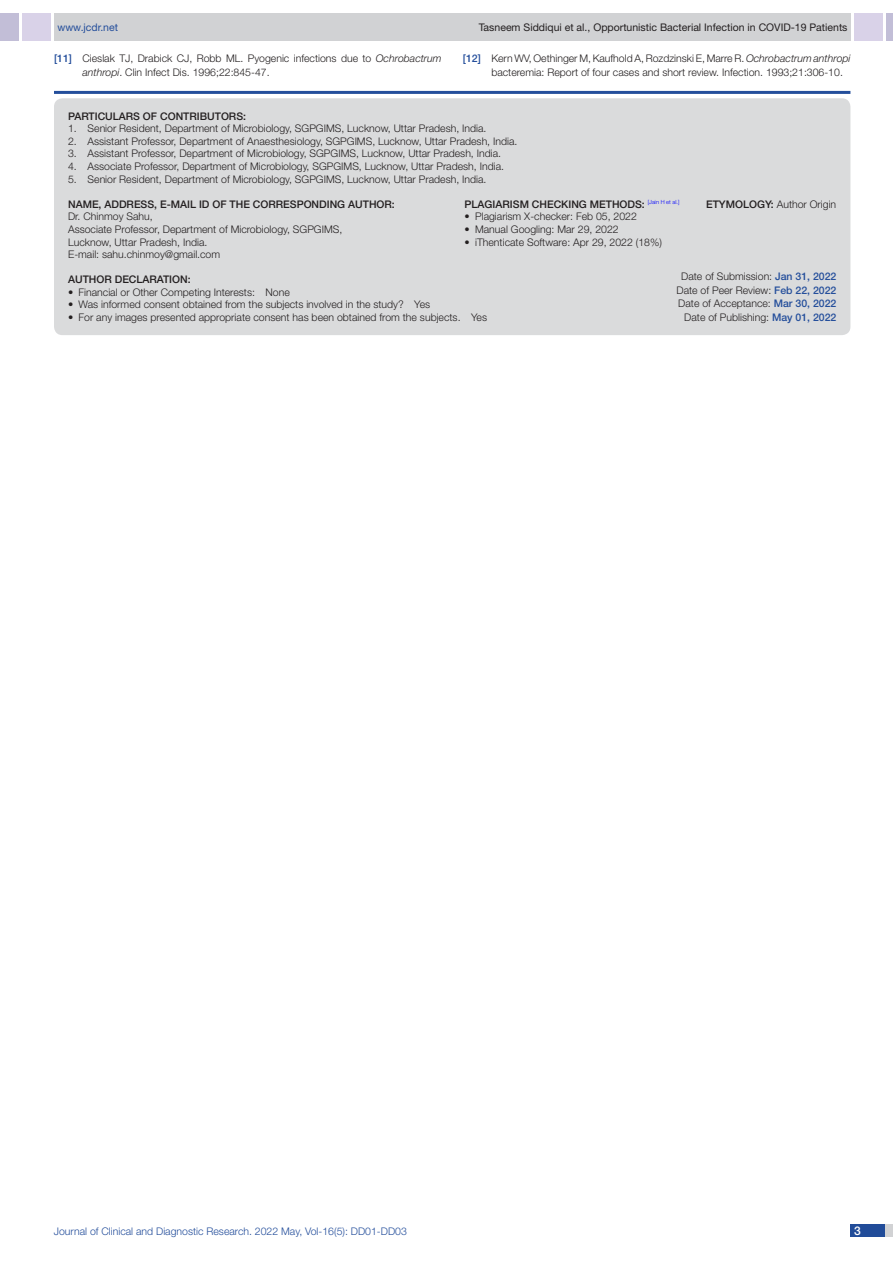
<style>
.page{position:relative;width:893px;height:1263px;background:#fff}
.page>*{position:absolute;margin:0;border:0;box-sizing:border-box;transform-origin:0 0}
.t1{font:500 12px "Helvetica Neue";color:#fff}
.Partic_Contri_Txt{font:300 10.5px/13.5px "Helvetica Neue";color:#231f20}
.Partic_Contri_Head{font:500 10.5px "Helvetica Neue";color:#231f20}
.tb_txt{font:300 10.5px "Helvetica Neue";color:#231f20}
.t2{font:10.5px "Helvetica Neue";color:#231f20}
.t3{font:300 10.5px "Helvetica Neue";color:#244e9b}
.Partic_Contri_Head-2{font:300 10.5px "Helvetica Neue";color:#231f20}
.t4{font:10.5px "Helvetica Neue";color:#244e9b}
.s1{font-weight:500;color:#244e9b}
.s2{font-style:italic}
.s3{font-weight:500}
</style>
<div class="page">
<div style="left:54px;top:13px;width:796px;height:28px;background:#d1d2d4"></div>
<div style="left:0;top:13px;width:19px;height:28px;background:#c2bed7"></div>
<div style="left:22px;top:13px;width:29px;height:28px;background:#d9d2e8"></div>
<div style="left:886px;top:13px;width:7px;height:28px;background:#c2bed7"></div>
<div style="left:854px;top:13px;width:29px;height:28px;background:#d9d2e8"></div>
<div style="left:850px;top:1224px;width:43px;height:13px;background:#d1d2d4"></div>
<div style="left:850px;top:1224px;width:35px;height:13px;background:#214c99"></div>
<hr style="left:54px;top:91px;width:796px;height:3px;background:#244e9b">
<div style="left:54px;top:98px;width:796px;height:237px;background:#dadbdc;border-radius:9px"></div>
<p class="t4" style="left:57px;top:21px;width:62px">www.jcdr.net</p>
<p class="t2" style="left:479px;top:21px;width:370px">Tasneem Siddiqui et al., Opportunistic Bacterial Infection in COVID-19 Patients</p>
<p class="Partic_Contri_Txt" style="left:82px;top:52px;width:361px;text-indent:-28px"><span class="s1">[11]</span> Cieslak TJ, Drabick CJ, Robb ML. Pyogenic infections due to <span class="s2">Ochrobactrum anthropi</span>. Clin Infect Dis. 1996;22:845-47.</p>
<p class="Partic_Contri_Txt" style="left:491px;top:52px;width:361px;text-indent:-28px"><span class="s1">[12]</span> Kern WV, Oethinger M, Kaufhold A, Rozdzinski E, Marre R. <span class="s2">Ochrobactrum anthropi </span>bacteremia: Report of four cases and short review. Infection. 1993;21:306-10.</p>
<p class="Partic_Contri_Head" style="left:68px;top:110px;width:179px">PARTICULARS OF CONTRIBUTORS:</p>
<p class="Partic_Contri_Txt" style="left:68px;top:121px;width:420px">1. Senior Resident, Department of Microbiology, SGPGIMS, Lucknow, Uttar Pradesh, India.</p>
<p class="Partic_Contri_Txt" style="left:68px;top:134px;width:451px">2. Assistant Professor, Department of Anaesthesiology, SGPGIMS, Lucknow, Uttar Pradesh, India.</p>
<p class="Partic_Contri_Txt" style="left:68px;top:147px;width:434px">3. Assistant Professor, Department of Microbiology, SGPGIMS, Lucknow, Uttar Pradesh, India.</p>
<p class="Partic_Contri_Txt" style="left:68px;top:159px;width:437px">4. Associate Professor, Department of Microbiology, SGPGIMS, Lucknow, Uttar Pradesh, India.</p>
<p class="Partic_Contri_Txt" style="left:68px;top:172px;width:420px">5. Senior Resident, Department of Microbiology, SGPGIMS, Lucknow, Uttar Pradesh, India.</p>
<p class="Partic_Contri_Head" style="left:465px;top:198px;width:216px">PLAGIARISM CHECKING METHODS: <sup>[Jain</sup> <sup>H</sup> <sup>et</sup> <sup>al.]</sup></p>
<p class="tb_txt" style="left:465px;top:210px;width:174px">• Plagiarism X-checker: Feb 05, 2022</p>
<p class="tb_txt" style="left:465px;top:223px;width:156px">• Manual Googling: Mar 29, 2022</p>
<p class="tb_txt" style="left:465px;top:235px;width:199px">• iThenticate Software: Apr 29, 2022 (18%)</p>
<p class="Partic_Contri_Head" style="left:68px;top:198px;width:45px">NAME, ADD</p>
<p class="Partic_Contri_Head" style="left:127px;top:198px;width:193px">RESS, E-MAI L ID OF THE CORRESPONDIN</p>
<p class="Partic_Contri_Head" style="left:337px;top:198px;width:59px">G AUTHOR:</p>
<p class="Partic_Contri_Head" style="left:706px;top:198px;width:9px">ETYMOLOGY</p>
<p class="Partic_Contri_Head-2" style="left:771px;top:198px;width:67px"><span class="s3">:</span> Author Origin</p>
<p class="Partic_Contri_Txt" style="left:68px;top:210px;width:86px">Dr. Chinmoy Sahu,</p>
<p class="Partic_Contri_Txt" style="left:68px;top:223px;width:276px;line-height:12.6px">Associate Professor, Department of Microbiology, SGPGIMS,<br>Lucknow, Uttar Pradesh, India.</p>
<p class="Partic_Contri_Txt" style="left:68px;top:247px;width:154px">E-mail: sahu.chinmoy@gmail.com</p>
<p class="Partic_Contri_Txt" style="left:681px;top:270px;width:157px">Date of Submission: <span class="s1">JAN 31, 2022</span></p>
<p class="Partic_Contri_Txt" style="left:676px;top:283px;width:161px">Date of Peer Review: <span class="s1">FEB 22, 2022</span></p>
<p class="Partic_Contri_Txt" style="left:678px;top:297px;width:160px">Date of Acceptance: <span class="s1">MAR 30, 2022</span></p>
<p class="Partic_Contri_Txt" style="left:684px;top:310px;width:154px">Date of Publishing: <span class="s1">MAY 01, 2022</span></p>
<p class="Partic_Contri_Head" style="left:68px;top:273px;width:124px">AUTHOR DECLARATIO N:</p>
<p class="Partic_Contri_Txt" style="left:68px;top:285px;width:223px">• Financial or Other Competing Interests: None</p>
<p class="Partic_Contri_Txt" style="left:68px;top:298px;width:364px">• Was informed consent obtained from the subjects involved in the study? Yes</p>
<p class="Partic_Contri_Txt" style="left:68px;top:310px;width:420px">• For any images presented appropriate consent has been obtained from the subjects. Yes</p>
<p class="t3" style="left:54px;top:1225px;width:355px">Journal of Clinical and Diagnostic Research. 2022 May, Vol-16(5): DD01-DD03</p>
<p class="t1" style="left:854px;top:1223px;width:8px">3</p>
</div>
